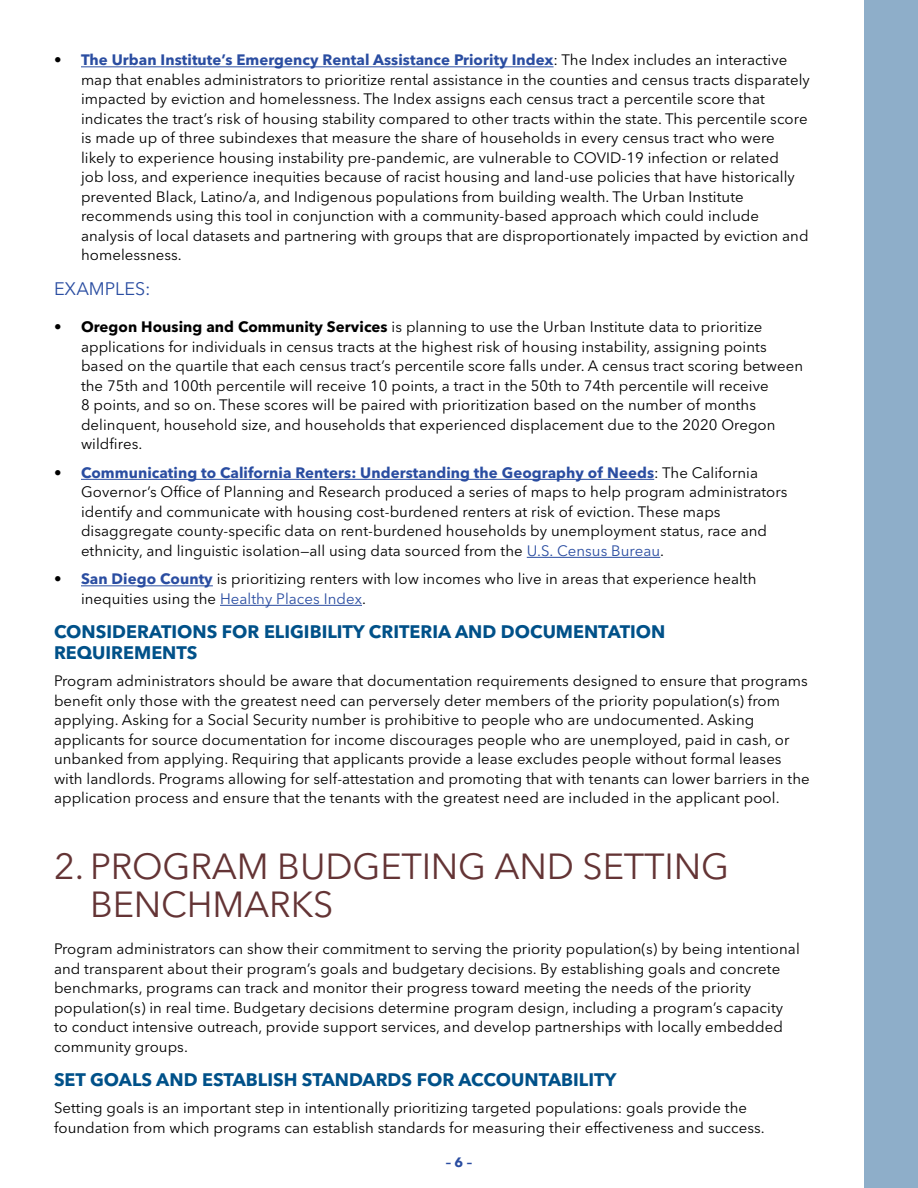
<style>
.page{position:relative;width:918px;height:1188px;background:#fff}
.page>*{position:absolute;margin:0;border:0;box-sizing:border-box;transform-origin:0 0}
.t1{font:36px/37.5px "Avenir Next LT Pro";letter-spacing:-.005em;color:#643435}
.t2{font:700 18px/21px "Avenir Next LT Pro";color:#005189}
.t3{font:18px "Avenir Next LT Pro";color:#2a4da1}
.t4{font:15px/19.5px "Avenir Next LT Pro";letter-spacing:.005em;color:#000}
.t5{font:700 13.5px "Avenir Next LT Pro";color:#2a4da1}
.s1{font-weight:700}
.s2{font-weight:700;color:#2a4da1}
.s3{color:#2a4da1}
</style>
<div class="page">
<div style="left:864px;top:0;width:54px;height:1188px;background:#8eaec9"></div>
<hr style="left:81px;top:67px;width:473px;height:1px;background:#2a4da1">
<hr style="left:81px;top:479px;width:573px;height:1px;background:#2a4da1">
<hr style="left:527px;top:557px;width:133px;height:1px;background:#2a4da1">
<hr style="left:81px;top:586px;width:132px;height:1px;background:#2a4da1">
<hr style="left:220px;top:605px;width:142px;height:1px;background:#2a4da1">
<p class="t4" style="left:81px;top:50px;width:730px;text-indent:-27px"><span class="s1">•</span> <span class="s2">The Urban Institute’s Emergency Rental Assistance Priority Index</span>: The Index includes an interactive map that enables administrators to prioritize rental assistance in the counties and census tracts disparately impacted by eviction and homelessness. The Index assigns each census tract a percentile score that indicates the tract’s risk of housing stability compared to other tracts within the state. This percentile score is made up of three subindexes that measure the share of households in every census tract who were likely to experience housing instability pre-pandemic, are vulnerable to COVID-19 infection or related<br>job loss, and experience inequities because of racist housing and land-use policies that have historically prevented Black, Latino/a, and Indigenous populations from building wealth. The Urban Institute recommends using this tool in conjunction with a community-based approach which could include analysis of local datasets and partnering with groups that are disproportionately impacted by eviction and homelessness.</p>
<p class="t3" style="left:54px;top:278px;width:98px">EXAMPLES:</p>
<p class="t4" style="left:81px;top:317px;width:724px;text-indent:-27px"><span class="s1">• Oregon Housing and Community Services</span> is planning to use the Urban Institute data to prioritize applications for individuals in census tracts at the highest risk of housing instability, assigning points based on the quartile that each census tract’s percentile score falls under. A census tract scoring between the 75th and 100th percentile will receive 10 points, a tract in the 50th to 74th percentile will receive<br>8 points, and so on. These scores will be paired with prioritization based on the number of months delinquent, household size, and households that experienced displacement due to the 2020 Oregon wildfires.</p>
<p class="t4" style="left:81px;top:463px;width:708px;text-indent:-27px"><span class="s1">•</span> <span class="s2">Communicating to California Renters: Understanding the Geography of Needs</span>: The California Governor’s Office of Planning and Research produced a series of maps to help program administrators identify and communicate with housing cost-burdened renters at risk of eviction. These maps disaggregate county-specific data on rent-burdened households by unemployment status, race and ethnicity, and linguistic isolation—all using data sourced from the <span class="s3">U.S. Census Bureau</span>.</p>
<p class="t4" style="left:81px;top:569px;width:677px;text-indent:-27px"><span class="s1">•</span> <span class="s2">San Diego County</span> is prioritizing renters with low incomes who live in areas that experience health inequities using the <span class="s3">Healthy Places Index</span>.</p>
<p class="t2" style="left:54px;top:621px;width:613px">CONSIDERATIONS FOR ELIGIBILITY CRITERIA AND DOCUMENTATION<br>REQUIREMENTS</p>
<p class="t4" style="left:54px;top:671px;width:757px">Program administrators should be aware that documentation requirements designed to ensure that programs benefit only those with the greatest need can perversely deter members of the priority population(s) from applying. Asking for a Social Security number is prohibitive to people who are undocumented. Asking applicants for source documentation for income discourages people who are unemployed, paid in cash, or unbanked from applying. Requiring that applicants provide a lease excludes people without formal leases with landlords. Programs allowing for self-attestation and promoting that with tenants can lower barriers in the application process and ensure that the tenants with the greatest need are included in the applicant pool.</p>
<h1 class="t1" style="left:90px;top:848px;width:641px;text-indent:-36px">2. PROGRAM BUDGETING AND SETTING<br>BENCHMARKS</h1>
<p class="t4" style="left:54px;top:939px;width:747px">Program administrators can show their commitment to serving the priority population(s) by being intentional and transparent about their program’s goals and budgetary decisions. By establishing goals and concrete benchmarks, programs can track and monitor their progress toward meeting the needs of the priority population(s) in real time. Budgetary decisions determine program design, including a program’s capacity to conduct intensive outreach, provide support services, and develop partnerships with locally embedded community groups.</p>
<p class="t2" style="left:54px;top:1069px;width:564px">SET GOALS AND ESTABLISH STANDARDS FOR ACCOUNTABILITY</p>
<p class="t4" style="left:54px;top:1098px;width:712px">Setting goals is an important step in intentionally prioritizing targeted populations: goals provide the foundation from which programs can establish standards for measuring their effectiveness and success.</p>
<p class="t5" style="left:446px;top:1154px;width:28px">– 6 –</p>
</div>
